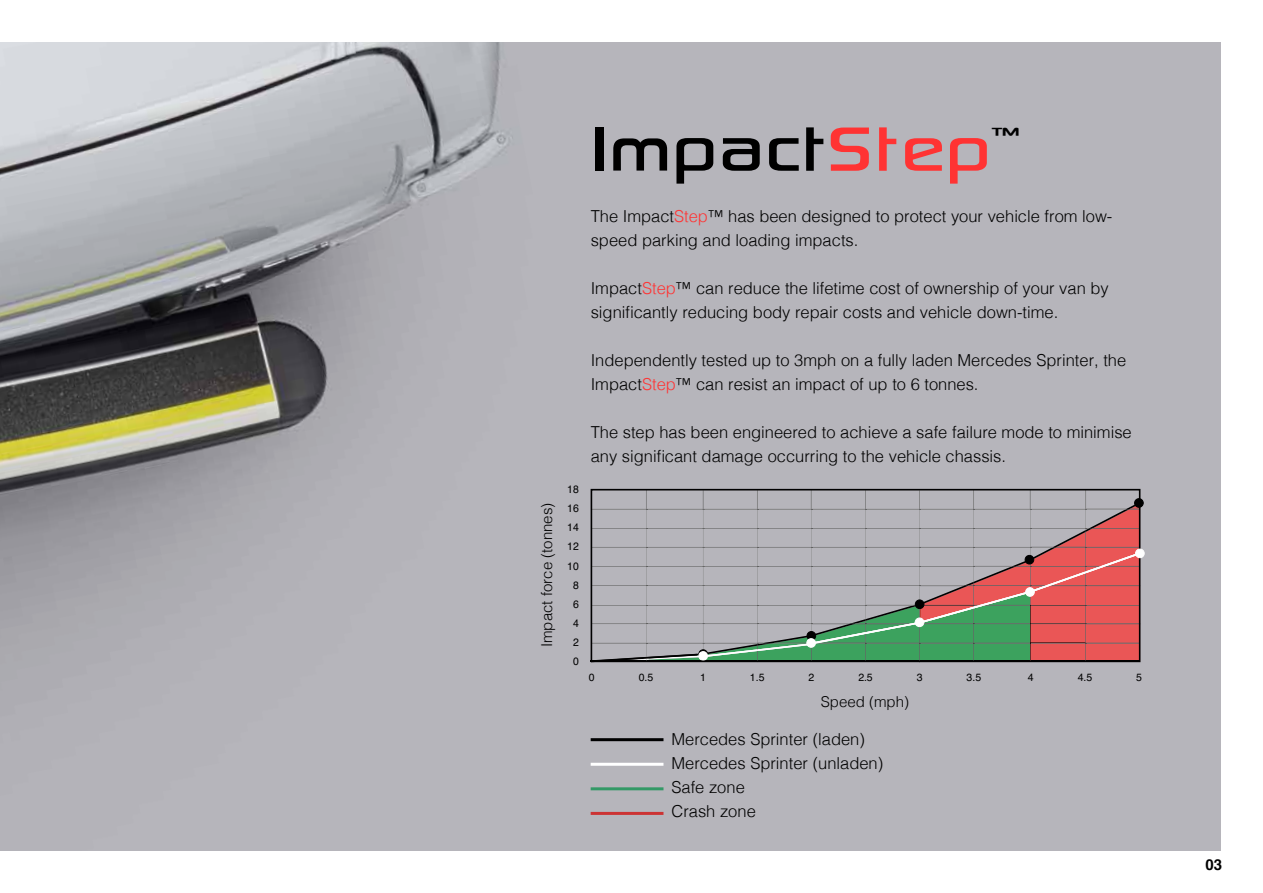
<style>
.page{position:relative;width:1263px;height:893px;background:#fff}
.page>*{position:absolute;margin:0;border:0;box-sizing:border-box;transform-origin:0 0}
.t1{font:88.5px "Sony Sketch EF";color:#000}
.t2{font:39px "Sony Sketch EF";color:#000}
.t3{font:300 16.5px/24px "Helvetica";color:#000}
.t4{font:300 15px "Helvetica";color:#000}
.t5{font:700 15px "Helvetica";color:#000}
.t6{font:10.8px/19px "Helvetica";color:#000;text-align:center}
.t7{font:10.5px "Helvetica";color:#000}
.s1{color:#f33}
</style>
<div class="page">
<img style="left:0;top:43px;width:1220px;height:807px">
<div style="left:1134px;top:498px;width:9px;height:10px;border:1px solid #000;border-radius:50%"></div>
<svg style="left:589px;top:489px;width:552px;height:174px;background:#a79b98"></svg>
<div style="left:1135px;top:549px;width:9px;height:9px;background:#fff;border-radius:50%"></div>
<div style="left:1135px;top:549px;width:9px;height:9px;border:1px solid #fff;border-radius:50%"></div>
<hr style="left:591px;top:738px;width:72px;height:3px;background:#000">
<hr style="left:591px;top:763px;width:72px;height:3px;background:#fff">
<hr style="left:591px;top:787px;width:72px;height:3px;background:#396">
<hr style="left:591px;top:812px;width:72px;height:3px;background:#c33">
<p class="t4" style="left:534px;top:647px;width:146px;rotate:-90deg">Impact force (tonnes)</p>
<p class="t6" style="left:567px;top:480px;width:13px">18<br>16<br>14<br>12<br>10<br>8<br>6<br>4<br>2<br>0</p>
<h1 class="t1" style="left:591px;top:99px;width:402px">Impact<span class="s1">Step</span></h1>
<h2 class="t2" style="left:991px;top:117px;width:31px">™</h2>
<p class="t3" style="left:591px;top:203px;width:523px">The Impact<span class="s1">Step</span>™ has been designed to protect your vehicle from low&shy;speed parking and loading impacts.</p>
<p class="t3" style="left:591px;top:275px;width:520px">Impact<span class="s1">Step</span>™ can reduce the lifetime cost of ownership of your van by significantly reducing body repair costs and vehicle down-time.</p>
<p class="t3" style="left:591px;top:347px;width:537px">Independently tested up to 3mph on a fully laden Mercedes Sprinter, the<br>Impact<span class="s1">Step</span>™ can resist an impact of up to 6 tonnes.</p>
<p class="t3" style="left:591px;top:419px;width:543px">The step has been engineered to achieve a safe failure mode to minimise any significant damage occurring to the vehicle chassis.</p>
<p class="t7" style="left:589px;top:669px;width:7px">0</p>
<p class="t7" style="left:639px;top:669px;width:16px">0.5</p>
<p class="t7" style="left:700px;top:669px;width:7px">1</p>
<p class="t7" style="left:750px;top:669px;width:16px">1.5</p>
<p class="t7" style="left:808px;top:669px;width:7px">2</p>
<p class="t7" style="left:858px;top:669px;width:16px">2.5</p>
<p class="t7" style="left:917px;top:669px;width:7px">3</p>
<p class="t7" style="left:966px;top:669px;width:16px">3.5</p>
<p class="t7" style="left:1028px;top:669px;width:7px">4</p>
<p class="t7" style="left:1078px;top:669px;width:16px">4.5</p>
<p class="t7" style="left:1136px;top:669px;width:7px">5</p>
<p class="t4" style="left:821px;top:689px;width:90px">Speed (mph)</p>
<p class="t3" style="left:671px;top:725px;width:213px">Mercedes Sprinter (laden)<br>Mercedes Sprinter (unladen)<br>Safe zone<br>Crash zone</p>
<p class="t5" style="left:1205px;top:852px;width:18px">03</p>
</div>
